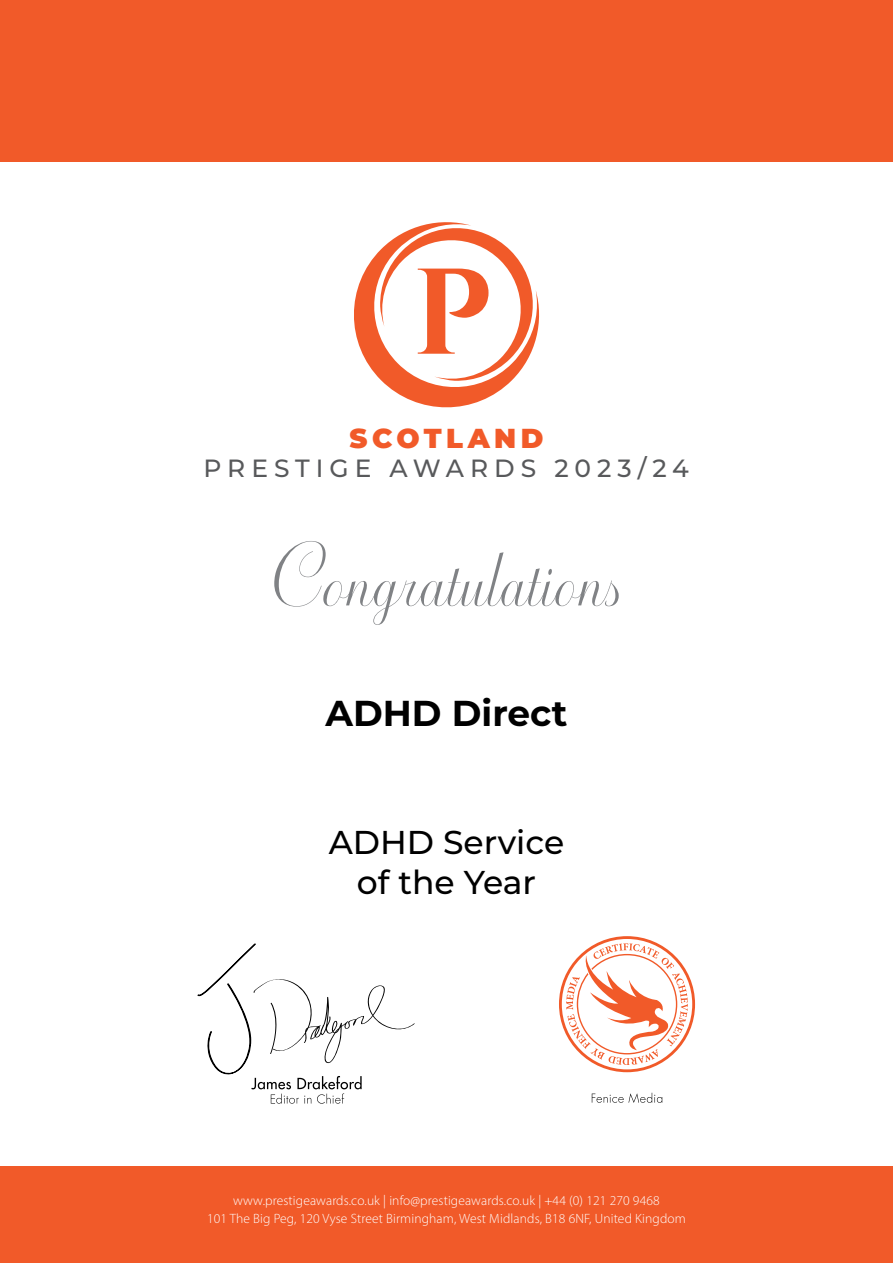
<style>
.page{position:relative;width:893px;height:1263px;background:#fff}
.page>*{position:absolute;margin:0;border:0;box-sizing:border-box;transform-origin:0 0}
.t1{font:700 36px "Montserrat";color:#000}
.t2{font:500 33px/39.6px "Montserrat";color:#000;text-align:center}
.t3{font:900 27.45px "Montserrat";letter-spacing:.16em;color:#f15a29}
.t4{font:500 24.9px "Montserrat";letter-spacing:.24em;color:#58595b}
.t5{font:300 13.5px/18px "Myriad Pro";letter-spacing:.01em;color:#fff;text-align:center}
</style>
<div class="page">
<div style="left:0;top:0;width:893px;height:162px;background:#f15a29"></div>
<div style="left:0;top:1166px;width:893px;height:97px;background:#f15a29"></div>
<svg style="left:198px;top:944px;width:217px;height:160px"></svg>
<svg style="left:592px;top:1093px;width:70px;height:10px"></svg>
<svg style="left:559px;top:936px;width:136px;height:136px"></svg>
<svg style="left:354px;top:222px;width:186px;height:186px"></svg>
<svg style="left:274px;top:541px;width:345px;height:84px"></svg>
<h3 class="t3" style="left:350px;top:418px;width:195px">SCOTLAND</h3>
<h3 class="t4" style="left:204px;top:451px;width:487px">PRESTIGE AWARDS 2023/24</h3>
<h1 class="t1" style="left:325px;top:688px;width:244px">ADHD Direct</h1>
<h2 class="t2" style="left:329px;top:821px;width:237px">ADHD Service of the Year</h2>
<p class="t5" style="left:207px;top:1191px;width:480px">www.prestigeawards.co.uk | info@prestigeawards.co.uk | +44 (0) 121 270 9468<br>101 The Big Peg, 120 Vyse Street Birmingham, West Midlands, B18 6NF, United Kingdom</p>
</div>
